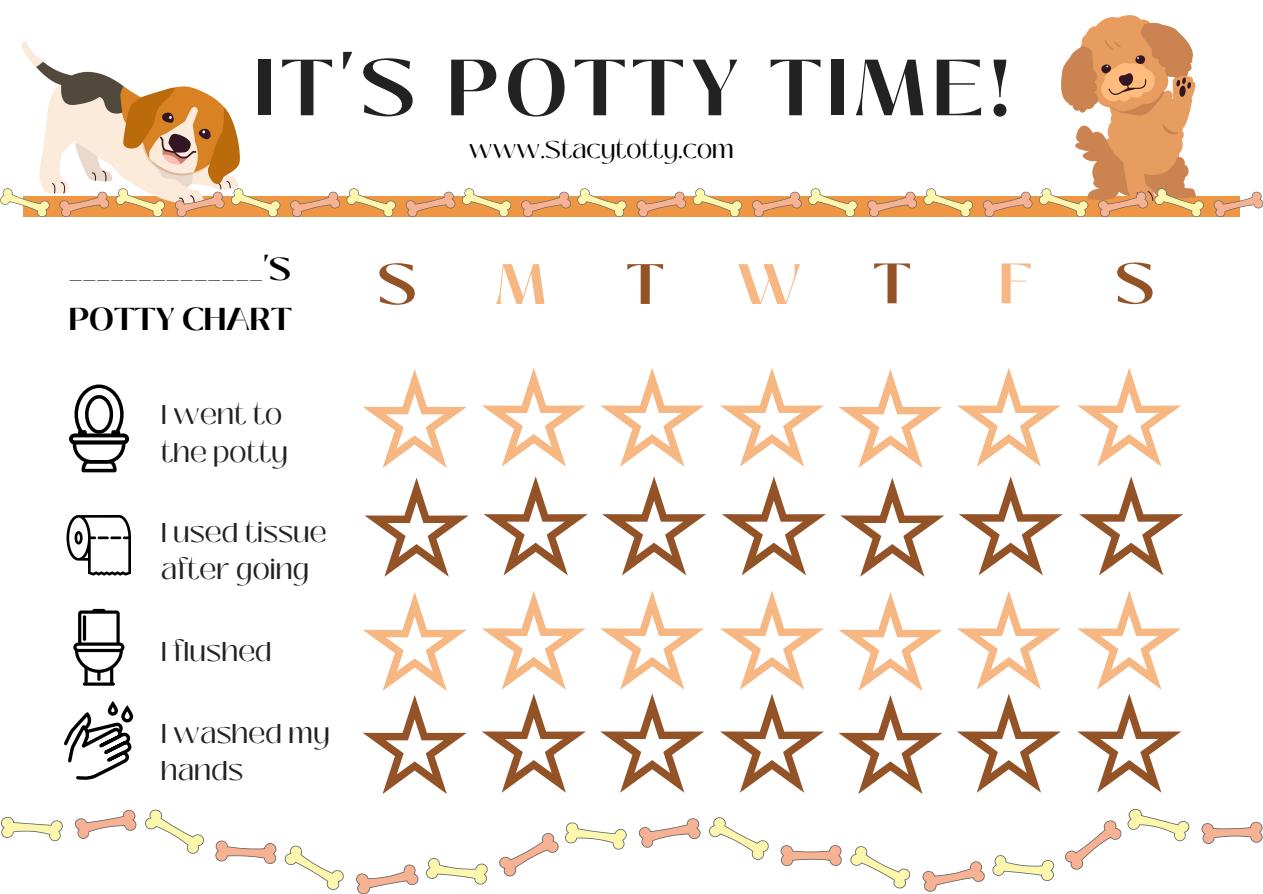
<style>
.page{position:relative;width:1263px;height:894px;background:#fff}
.page>*{position:absolute;margin:0;border:0;box-sizing:border-box;transform-origin:0 0}
.t1{font:700 79.2px "Black Mango";letter-spacing:.08em;color:#222}
.t2{font:700 56.7px "Black Mango";color:#945227}
.t3{font:700 56.7px "Black Mango";color:#f6b783}
.t4{font:700 31.5px/49.5px "Black Mango";color:#000}
.t5{font:27.15px/37.2px "Black Mango";color:#222}
.t6{font:24px "Black Mango";color:#000}
</style>
<div class="page">
<div style="left:69px;top:433px;width:60px;height:11px;border:4px solid #000;border-radius:4px"></div>
<svg style="left:71px;top:384px;width:56px;height:88px"></svg>
<div style="left:78px;top:430px;width:9px;height:7px;border:4px solid #000"></div>
<div style="left:111px;top:430px;width:9px;height:7px;border:4px solid #000"></div>
<svg style="left:73px;top:608px;width:51px;height:77px"></svg>
<hr style="left:83px;top:615px;width:3px;height:25px;background:#000;border-radius:2px">
<svg style="left:64px;top:701px;width:70px;height:79px"></svg>
<div style="left:108px;top:702px;width:10px;height:13px;border:3px solid #000;border-radius:3px"></div>
<div style="left:121px;top:706px;width:12px;height:16px;border:3px solid #000;border-radius:4px"></div>
<svg style="left:66px;top:515px;width:65px;height:60px"></svg>
<svg style="left:363px;top:369px;width:104px;height:99px"></svg>
<svg style="left:482px;top:368px;width:104px;height:98px"></svg>
<svg style="left:600px;top:368px;width:104px;height:98px"></svg>
<svg style="left:720px;top:368px;width:104px;height:98px"></svg>
<svg style="left:839px;top:369px;width:103px;height:99px"></svg>
<svg style="left:957px;top:368px;width:104px;height:98px"></svg>
<svg style="left:1077px;top:368px;width:104px;height:98px"></svg>
<svg style="left:364px;top:478px;width:105px;height:98px"></svg>
<svg style="left:484px;top:476px;width:104px;height:99px"></svg>
<svg style="left:602px;top:476px;width:104px;height:99px"></svg>
<svg style="left:722px;top:476px;width:104px;height:99px"></svg>
<svg style="left:840px;top:478px;width:104px;height:98px"></svg>
<svg style="left:959px;top:476px;width:104px;height:99px"></svg>
<svg style="left:1079px;top:476px;width:104px;height:99px"></svg>
<svg style="left:363px;top:592px;width:104px;height:201px"></svg>
<svg style="left:482px;top:591px;width:104px;height:201px"></svg>
<svg style="left:600px;top:591px;width:104px;height:201px"></svg>
<svg style="left:720px;top:591px;width:104px;height:201px"></svg>
<svg style="left:838px;top:592px;width:104px;height:201px"></svg>
<svg style="left:957px;top:591px;width:104px;height:201px"></svg>
<svg style="left:1077px;top:591px;width:104px;height:201px"></svg>
<div style="left:23px;top:196px;width:1216px;height:21px;background:#ef9644"></div>
<img style="left:22px;top:42px;width:218px;height:162px">
<img style="left:1061px;top:16px;width:134px;height:187px">
<svg style="left:0;top:188px;width:50px;height:29px"></svg>
<svg style="left:59px;top:191px;width:50px;height:26px"></svg>
<svg style="left:115px;top:188px;width:50px;height:29px"></svg>
<svg style="left:175px;top:191px;width:50px;height:26px"></svg>
<svg style="left:231px;top:188px;width:50px;height:29px"></svg>
<svg style="left:290px;top:191px;width:50px;height:26px"></svg>
<svg style="left:346px;top:188px;width:50px;height:29px"></svg>
<svg style="left:406px;top:191px;width:50px;height:26px"></svg>
<svg style="left:462px;top:188px;width:49px;height:29px"></svg>
<svg style="left:521px;top:191px;width:50px;height:26px"></svg>
<svg style="left:577px;top:188px;width:50px;height:29px"></svg>
<svg style="left:636px;top:191px;width:50px;height:26px"></svg>
<svg style="left:692px;top:188px;width:50px;height:29px"></svg>
<svg style="left:752px;top:191px;width:50px;height:26px"></svg>
<svg style="left:808px;top:188px;width:50px;height:29px"></svg>
<svg style="left:867px;top:191px;width:50px;height:26px"></svg>
<svg style="left:923px;top:188px;width:50px;height:29px"></svg>
<svg style="left:983px;top:191px;width:50px;height:26px"></svg>
<svg style="left:1039px;top:188px;width:49px;height:29px"></svg>
<svg style="left:1098px;top:191px;width:50px;height:26px"></svg>
<svg style="left:1154px;top:188px;width:50px;height:29px"></svg>
<svg style="left:1213px;top:191px;width:50px;height:26px"></svg>
<svg style="left:1px;top:816px;width:62px;height:25px"></svg>
<svg style="left:75px;top:809px;width:62px;height:29px"></svg>
<svg style="left:145px;top:809px;width:59px;height:44px"></svg>
<svg style="left:215px;top:840px;width:61px;height:23px"></svg>
<svg style="left:284px;top:845px;width:60px;height:45px"></svg>
<svg style="left:356px;top:864px;width:63px;height:29px"></svg>
<svg style="left:426px;top:858px;width:62px;height:26px"></svg>
<svg style="left:499px;top:833px;width:60px;height:43px"></svg>
<svg style="left:565px;top:822px;width:62px;height:27px"></svg>
<svg style="left:639px;top:818px;width:62px;height:29px"></svg>
<svg style="left:709px;top:817px;width:60px;height:43px"></svg>
<svg style="left:781px;top:845px;width:61px;height:20px"></svg>
<svg style="left:850px;top:846px;width:60px;height:42px"></svg>
<svg style="left:922px;top:861px;width:63px;height:30px"></svg>
<svg style="left:992px;top:855px;width:62px;height:25px"></svg>
<svg style="left:1065px;top:808px;width:125px;height:62px"></svg>
<svg style="left:1201px;top:821px;width:61px;height:22px"></svg>
<p class="t1" style="left:254px;top:28px;width:756px">IT'S POTTY TIME!</p>
<p class="t4" style="left:69px;top:244px;width:224px">______________'S<br>POTTY CHART</p>
<p class="t5" style="left:161px;top:396px;width:128px">I went to the potty</p>
<p class="t5" style="left:161px;top:513px;width:167px">I used tissue after going</p>
<p class="t5" style="left:161px;top:633px;width:113px">I flushed</p>
<p class="t5" style="left:161px;top:714px;width:171px">I washed my hands</p>
<p class="t6" style="left:469px;top:131px;width:267px">www.Stacytotty.com</p>
<p class="t2" style="left:378px;top:241px;width:41px">S</p>
<p class="t3" style="left:495px;top:241px;width:53px">M</p>
<p class="t2" style="left:626px;top:241px;width:39px">T</p>
<p class="t3" style="left:737px;top:241px;width:66px">W</p>
<h2 class="t2" style="left:873px;top:241px;width:39px">T</h2>
<p class="t3" style="left:999px;top:241px;width:36px">F</p>
<p class="t2" style="left:1116px;top:241px;width:41px">S</p>
</div>
